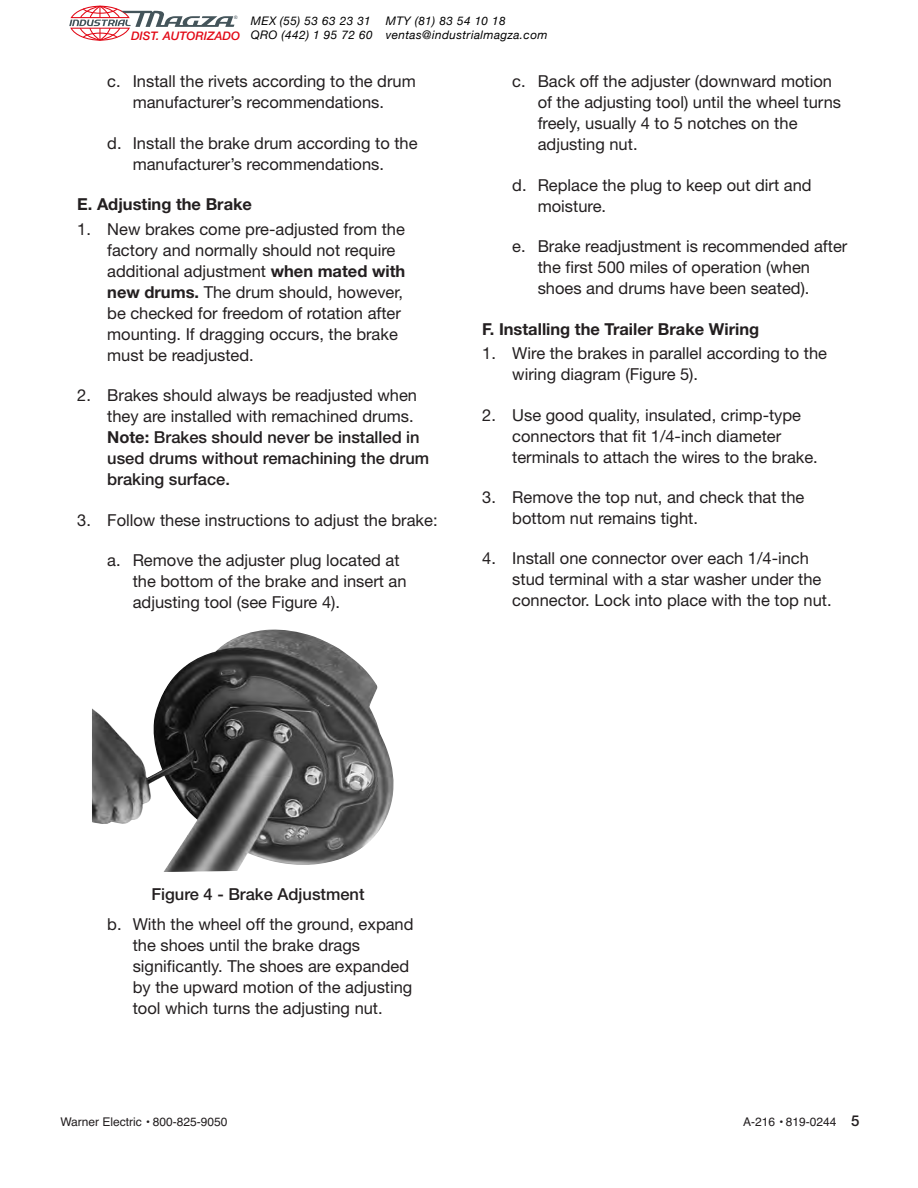
<style>
.page{position:relative;width:918px;height:1188px;background:#fff}
.page>*{position:absolute;margin:0;border:0;box-sizing:border-box;transform-origin:0 0}
.t1{font:16.5px/21px "Helvetica Neue";color:#231f20}
.t2{font:500 16.5px/21px "Helvetica Neue";color:#231f20}
.t3{font:700 16.5px "Helvetica Neue";color:#231f20}
.t4{font:12px "Helvetica";color:#231f20}
.t5{font:italic 11.85px/14.5px "Helvetica Neue";letter-spacing:.035em;color:#000}
.t6{font:italic 500 11.85px "Helvetica Neue";color:#e20916}
.t7{font:4.65px "Arial";color:#44545a}
.s1{font-weight:700}
.s2{font-weight:400}
.s3{font-family:"Helvetica Neue";font-weight:500;font-size:15px}
</style>
<div class="page">
<img style="left:92px;top:629px;width:302px;height:243px">
<svg style="left:69px;top:5px;width:165px;height:36px"></svg>
<p class="t7" style="left:234px;top:14px;width:5px">®</p>
<p class="t6" style="left:131px;top:30px;width:110px">DIST. AUTORIZADO</p>
<p class="t5" style="left:251px;top:13px;width:123px">MEX (55) 53 63 23 31<br>QRO (442) 1 95 72 60</p>
<p class="t5" style="left:386px;top:13px;width:163px">MTY (81) 83 54 10 18 ventas@industrialmagza.com</p>
<p class="t1" style="left:107px;top:73px;width:310px;text-align:center">c. Install the rivets according to the drum manufacturer’s recommendations.</p>
<p class="t1" style="left:107px;top:134px;width:312px;text-align:center">d. Install the brake drum according to the manufacturer’s recommendations.</p>
<p class="t3" style="left:77px;top:199px;width:176px">E. Adjusting the Brake</p>
<p class="t1" style="left:107px;top:220px;width:300px;text-indent:-30px">1. New brakes come pre-adjusted from the factory and normally should not require additional adjustment <span class="s1">when mated with new drums.</span> The drum should, however, be checked for freedom of rotation after mounting. If dragging occurs, the brake must be readjusted.</p>
<p class="t2" style="left:107px;top:386px;width:324px;text-indent:-30px"><span class="s2">2. Brakes should always be readjusted when they are installed with remachined drums.<br></span><span class="s1">Note:</span> Brakes should never be installed in used drums without remachining the drum braking surface.</p>
<p class="t1" style="left:77px;top:511px;width:362px">3. Follow these instructions to adjust the brake:</p>
<p class="t1" style="left:133px;top:551px;width:275px;text-indent:-25px">a. Remove the adjuster plug located at the bottom of the brake and insert an adjusting tool (see Figure 4).</p>
<p class="t1" style="left:538px;top:73px;width:305px;text-indent:-25px">c. Back off the adjuster (downward motion of the adjusting tool) until the wheel turns freely, usually 4 to 5 notches on the adjusting nut.</p>
<p class="t1" style="left:538px;top:176px;width:275px;text-indent:-25px">d. Replace the plug to keep out dirt and moisture.</p>
<p class="t1" style="left:538px;top:238px;width:311px;text-indent:-25px">e. Brake readjustment is recommended after the first 500 miles of operation (when shoes and drums have been seated).</p>
<p class="t3" style="left:482px;top:323px;width:279px">F. Installing the Trailer Brake Wiring</p>
<p class="t1" style="left:512px;top:344px;width:316px;text-indent:-30px">1. Wire the brakes in parallel according to the wiring diagram (Figure 5).</p>
<p class="t1" style="left:512px;top:406px;width:307px;text-indent:-30px">2. Use good quality, insulated, crimp-type connectors that fit 1/4-inch diameter terminals to attach the wires to the brake.</p>
<p class="t1" style="left:512px;top:488px;width:294px;text-indent:-30px">3. Remove the top nut, and check that the bottom nut remains tight.</p>
<p class="t1" style="left:512px;top:550px;width:321px;text-indent:-30px">4. Install one connector over each 1/4-inch stud terminal with a star washer under the connector. Lock into place with the top nut.</p>
<p class="t2" style="left:151px;top:886px;width:215px">Figure 4 - Brake Adjustment</p>
<p class="t1" style="left:133px;top:916px;width:282px;text-indent:-25px">b. With the wheel off the ground, expand the shoes until the brake drags significantly. The shoes are expanded by the upward motion of the adjusting tool which turns the adjusting nut.</p>
<p class="t4" style="left:60px;top:1115px;width:169px">Warner Electric • 800-825-9050</p>
<p class="t4" style="left:743px;top:1115px;width:118px">A-216 • 819-0244 <span class="s3">5</span></p>
</div>
